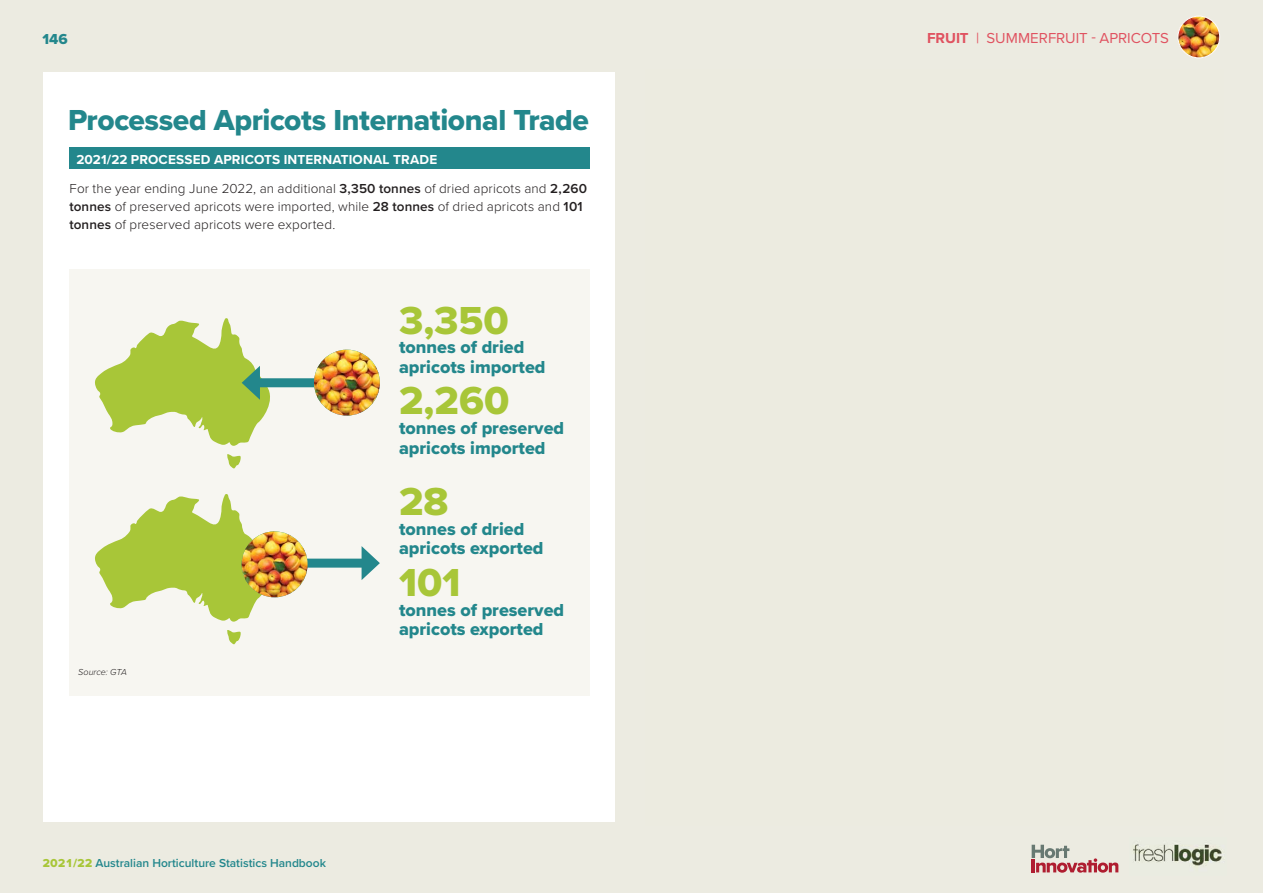
<style>
.page{position:relative;width:1263px;height:893px;background:#ecebe1}
.page>*{position:absolute;margin:0;border:0;box-sizing:border-box;transform-origin:0 0}
.t1{font:40.5px "Proxima Nova Extrabld";color:#a8c638}
.t2{font:30px "Proxima Nova Extrabld";letter-spacing:-.01em;color:#23878c}
.t3{font:18px/19.5px "Proxima Nova Extrabld";color:#23878c}
.t4{font:15px "Proxima Nova";color:#e05260}
.t5{font:15px "Proxima Nova Extrabld";color:#23878c}
.t6{font:300 13.5px/18px "Proxima Nova";letter-spacing:.01em;color:#231f20}
.t7{font:700 13.5px "Proxima Nova";letter-spacing:.015em;color:#fff}
.t8{font:600 12px "Proxima Nova";color:#23878c}
.t9{font:italic 300 9px "Proxima Nova";color:#231f20}
.s1{font-weight:600}
.s2{font-family:"Proxima Nova Extrabld";font-weight:400;color:#a8c638}
.s3{font-weight:700}
</style>
<div class="page">
<div style="left:43px;top:72px;width:571px;height:750px;background:#fff"></div>
<img style="left:1129px;top:837px;width:97px;height:39px">
<svg style="left:1032px;top:845px;width:86px;height:28px"></svg>
<div style="left:645px;top:69px;width:579px;height:756px;background:#ecebe0"></div>
<div style="left:69px;top:269px;width:521px;height:426px;background:#f7f6f1"></div>
<div style="left:69px;top:147px;width:521px;height:22px;background:#23878c"></div>
<svg style="left:95px;top:494px;width:182px;height:151px"></svg>
<div style="left:281px;top:559px;width:88px;height:9px;background:#23878c"></div>
<svg style="left:362px;top:546px;width:18px;height:34px"></svg>
<div style="left:253px;top:378px;width:99px;height:9px;background:#23878c"></div>
<svg style="left:95px;top:318px;width:182px;height:151px"></svg>
<img style="left:314px;top:350px;width:66px;height:66px;border-radius:50%">
<img style="left:242px;top:531px;width:66px;height:66px;border-radius:50%">
<img style="left:1178px;top:16px;width:42px;height:42px;border-radius:50%">
<div style="left:1177px;top:16px;width:43px;height:42px;border:1px solid #fff;border-radius:50%"></div>
<p class="t5" style="left:43px;top:33px;width:27px">146</p>
<h2 class="t2" style="left:68px;top:109px;width:522px">Processed Apricots International Trade</h2>
<p class="t7" style="left:76px;top:151px;width:362px">2021/22 PROCESSED APRICOTS INTERNATIONAL TRADE</p>
<p class="t6" style="left:69px;top:181px;width:519px">For the year ending June 2022, an additional <span class="s1">3,350 tonnes</span> of dried apricots and <span class="s1">2,260 tonnes</span> of preserved apricots were imported, while <span class="s1">28 tonnes</span> of dried apricots and <span class="s1">101 tonnes</span> of preserved apricots were exported.</p>
<h1 class="t1" style="left:399px;top:305px;width:111px">3,350</h1>
<h3 class="t3" style="left:399px;top:339px;width:148px">tonnes of dried apricots imported</h3>
<h1 class="t1" style="left:399px;top:386px;width:112px">2,260</h1>
<h3 class="t3" style="left:399px;top:420px;width:167px">tonnes of preserved apricots imported</h3>
<h1 class="t1" style="left:399px;top:486px;width:51px">28</h1>
<h3 class="t3" style="left:399px;top:521px;width:146px">tonnes of dried apricots exported</h3>
<p class="t9" style="left:78px;top:669px;width:50px">Source: GTA</p>
<p class="t8" style="left:43px;top:858px;width:285px"><span class="s2">2021/22</span> Australian Horticulture Statistics Handbook</p>
<h1 class="t1" style="left:399px;top:567px;width:63px">101</h1>
<h3 class="t3" style="left:399px;top:602px;width:167px">tonnes of preserved apricots exported</h3>
<p class="t4" style="left:927px;top:33px;width:244px"><span class="s3">FRUIT</span> | SUMMERFRUIT - APRICOTS</p>
</div>
